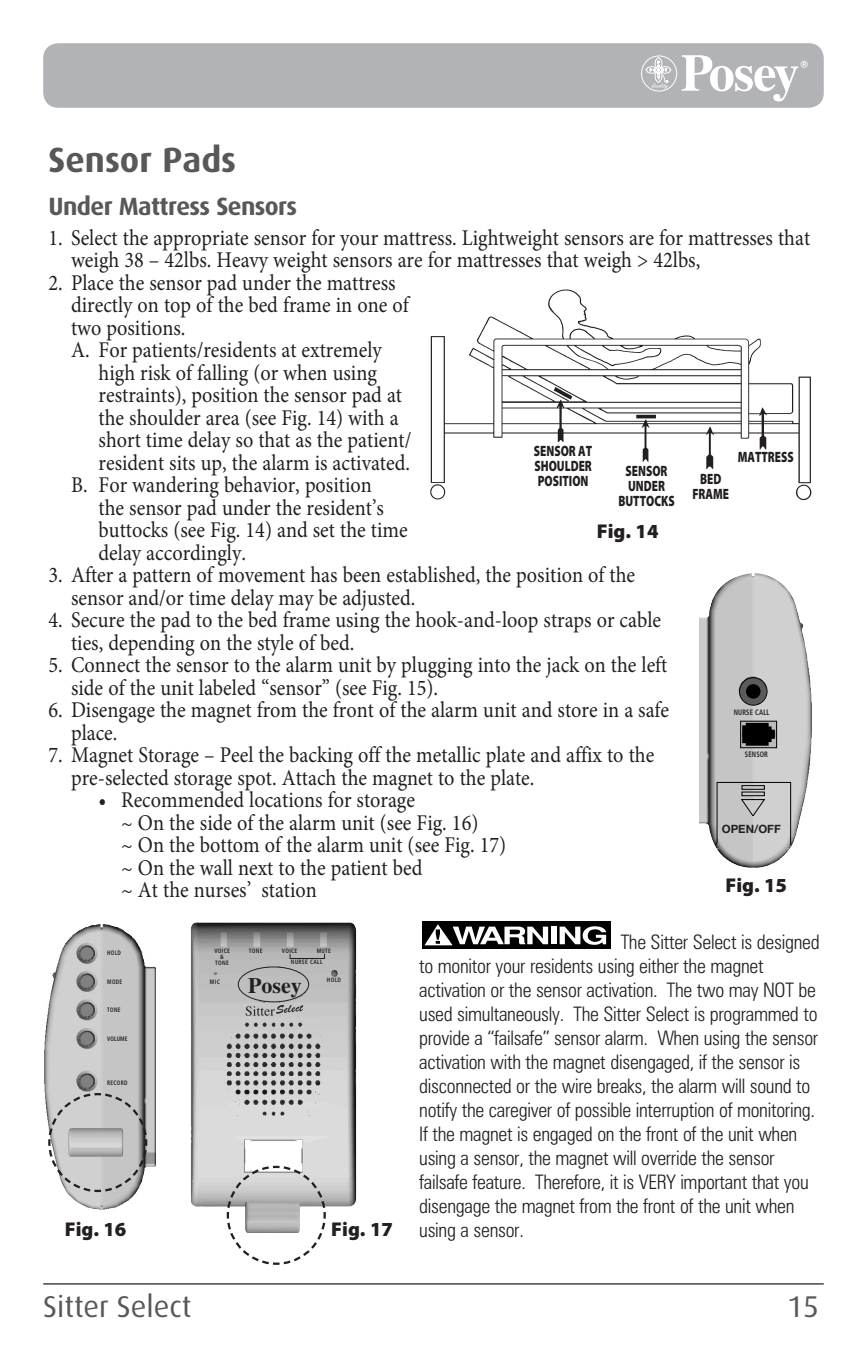
<style>
.page{position:relative;width:867px;height:1362px;background:#fff}
.page>*{position:absolute;margin:0;border:0;box-sizing:border-box;transform-origin:0 0}
.t1{font:700 35px "Dax";color:#57585a}
.t2{font:30px "Dax";color:#57585a}
.t3{font:700 25px "Dax";letter-spacing:-.025em;color:#57585a}
.t4{font:22.5px/22.5px "Minion Pro";color:#231f20;scale:.9 1}
.t5{font:700 22px "Times";color:#231f20}
.t6{font:300 condensed 20px/24px "Zurich BT";letter-spacing:-.015em;color:#231f20}
.t7{font:900 20px "Myriad Pro";color:#231f20}
.t8{font:900 15px/15px "Myriad Pro";color:#231f20;text-align:center;scale:.75 1}
.t9{font:700 11.5px "Helvetica Neue";color:#231f20}
.t10{font:700 condensed 7.75px "Frutiger";letter-spacing:.025em;color:#231f20;scale:.85 1}
.t11{font:700 condensed 6.5px "Frutiger";letter-spacing:.05em;color:#231f20;scale:.85 1}
.t12{font:700 condensed 6.25px/6.2px "Frutiger";letter-spacing:.05em;color:#231f20;scale:.9 1}
</style>
<div class="page">
<div style="left:43px;top:43px;width:780px;height:65px;background:#b2b3b7;border-radius:15px"></div>
<svg style="left:681px;top:55px;width:126px;height:46px"></svg>
<div style="left:641px;top:55px;width:36px;height:36px;border:1px solid #fff;border-radius:50%"></div>
<svg style="left:645px;top:57px;width:26px;height:32px"></svg>
<hr style="left:43px;top:1282px;width:780px;height:2px;background:#231f20">
<img style="left:430px;top:289px;width:382px;height:212px">
<img style="left:44px;top:924px;width:112px;height:286px">
<svg style="left:47px;top:1091px;width:101px;height:101px;background:#bcbcbc"></svg>
<img style="left:191px;top:922px;width:165px;height:284px">
<svg style="left:245px;top:1004px;width:58px;height:11px"></svg>
<div style="left:238px;top:966px;width:71px;height:35px;border:1px solid #231f20;border-radius:50%"></div>
<hr style="left:290px;top:957px;width:35px;height:1px;background:#231f20">
<svg style="left:225px;top:1164px;width:102px;height:101px"></svg>
<img style="left:699px;top:573px;width:113px;height:294px">
<svg style="left:714px;top:781px;width:77px;height:65px;background:#bababa"></svg>
<div style="left:745px;top:684px;width:15px;height:14px;background:#000;border-radius:50%"></div>
<svg style="left:742px;top:745px;width:32px;height:1px"></svg>
<div style="left:740px;top:720px;width:36px;height:28px;border:1px solid #000"></div>
<svg style="left:742px;top:722px;width:32px;height:23px"></svg>
<div style="left:739px;top:677px;width:28px;height:28px;border:1px solid #000;border-radius:50%"></div>
<div style="left:422px;top:921px;width:188px;height:27px;background:#000"></div>
<div style="left:551px;top:926px;width:5px;height:18px;background:#fff"></div>
<svg style="left:559px;top:926px;width:47px;height:18px"></svg>
<svg style="left:424px;top:924px;width:124px;height:21px"></svg>
<h1 class="t1" style="left:49px;top:140px;width:189px">Sensor Pads</h1>
<p class="t3" style="left:49px;top:192px;width:250px">Under Mattress Sensors</p>
<p class="t4" style="left:71px;top:226px;width:822px;text-indent:-22px">1. Select the appropriate sensor for your mattress. Lightweight sensors are for mattresses that weigh 38 – 42lbs. Heavy weight sensors are for mattresses that weigh &gt; 42lbs,</p>
<p class="t4" style="left:71px;top:271px;width:376px;text-indent:-22px">2. Place the sensor pad under the mattress directly on top of the bed frame in one of two positions.<br>A. For patients/residents at extremely</p>
<p class="t4" style="left:99px;top:361px;width:311px">high risk of falling (or when using</p>
<p class="t4" style="left:99px;top:384px;width:338px">restraints), position the sensor pad at</p>
<p class="t4" style="left:99px;top:406px;width:335px">the shoulder area (see Fig. 14) with a</p>
<p class="t4" style="left:99px;top:429px;width:349px">short time delay so that as the patient/</p>
<p class="t4" style="left:99px;top:451px;width:345px">resident sits up, the alarm is activated.</p>
<p class="t4" style="left:71px;top:474px;width:335px">B. For wandering behavior, position</p>
<p class="t4" style="left:99px;top:496px;width:325px">the sensor pad under the resident’s -</p>
<p class="t4" style="left:99px;top:519px;width:345px">buttocks (see Fig. 14) and set the time</p>
<p class="t4" style="left:99px;top:541px;width:162px">delay accordingly.</p>
<p class="t4" style="left:71px;top:564px;width:628px;text-indent:-22px">3. After a pattern of movement has been established, the position of the sensor and/or time delay may be adjusted.</p>
<p class="t4" style="left:71px;top:609px;width:657px;text-indent:-22px">4. Secure the pad to the bed frame using the hook-and-loop straps or cable ties, depending on the style of bed.</p>
<p class="t4" style="left:71px;top:654px;width:664px;text-indent:-22px">5. Connect the sensor to the alarm unit by plugging into the jack on the left side of the unit labeled “sensor” (see Fig. 15).</p>
<p class="t4" style="left:71px;top:699px;width:666px;text-indent:-22px">6. Disengage the magnet from the front of the alarm unit and store in a safe place.</p>
<p class="t4" style="left:71px;top:744px;width:649px;text-indent:-22px">7. Magnet Storage – Peel the backing off the metallic plate and affix to the pre-selected storage spot. Attach the magnet to the plate.</p>
<p class="t4" style="left:121px;top:789px;width:429px;text-indent:-22px">• Recommended locations for storage<br>~ On the side of the alarm unit (see Fig. 16)<br>~ On the bottom of the alarm unit (see Fig. 17) ~ On the wall next to the patient bed<br>~ At the nurses’ station</p>
<p class="t8" style="left:533px;top:442px;width:79px;text-align:justify">SENSOR AT SHOULDER POSITION</p>
<p class="t8" style="left:737px;top:449px;width:76px">MATTRESS</p>
<p class="t8" style="left:618px;top:463px;width:77px">SENSOR<br>UNDER<br>BUTTOCKS</p>
<p class="t8" style="left:692px;top:471px;width:30px">BED<br>FRAME</p>
<p class="t7" style="left:596px;top:518px;width:63px">FIG. 14</p>
<p class="t10" style="left:733px;top:708px;width:44px">NURSE CALL</p>
<p class="t10" style="left:744px;top:749px;width:29px">SENSOR</p>
<p class="t9" style="left:721px;top:821px;width:61px">OPEN/OFF</p>
<p class="t7" style="left:725px;top:872px;width:63px">FIG. 15</p>
<p class="t11" style="left:107px;top:949px;width:17px">HOLD</p>
<p class="t11" style="left:107px;top:977px;width:18px">MODE</p>
<p class="t11" style="left:107px;top:1006px;width:9px">TONE</p>
<p class="t11" style="left:107px;top:1034px;width:9px">VOLUME</p>
<p class="t11" style="left:107px;top:1079px;width:9px">RECOR</p>
<p class="t11" style="left:124px;top:1079px;width:6px">D</p>
<p class="t7" style="left:65px;top:1215px;width:63px">FIG. 16</p>
<p class="t12" style="left:214px;top:947px;width:15px">VOICE</p>
<p class="t12" style="left:249px;top:947px;width:9px">TONE</p>
<p class="t12" style="left:215px;top:953px;width:11px;text-indent:5px">&amp;<br>TONE</p>
<p class="t12" style="left:291px;top:959px;width:9px">NURSE</p>
<p class="t12" style="left:310px;top:959px;width:9px">CALL</p>
<p class="t12" style="left:282px;top:947px;width:15px">VOICE</p>
<p class="t12" style="left:316px;top:947px;width:10px">MUTE</p>
<p class="t5" style="left:248px;top:972px;width:55px">Posey</p>
<p class="t12" style="left:210px;top:978px;width:12px">MIC</p>
<p class="t12" style="left:327px;top:977px;width:17px">HOLD</p>
<p class="t7" style="left:331px;top:1215px;width:63px">FIG. 17</p>
<p class="t6" style="left:419px;top:929px;width:402px;text-indent:201px">The Sitter Select is designed to monitor your residents using either the magnet activation or the sensor activation. The two may NOT be used simultaneously. The Sitter Select is programmed to provide a “failsafe” sensor alarm. When using the sensor activation with the magnet disengaged, if the sensor is disconnected or the wire breaks, the alarm will sound to notify the caregiver of possible interruption of monitoring.<br>If the magnet is engaged on the front of the unit when using a sensor, the magnet will override the sensor failsafe feature. Therefore, it is VERY important that you disengage the magnet from the front of the unit when using a sensor.</p>
<h2 class="t2" style="left:43px;top:1290px;width:150px">Sitter Select</h2>
<h2 class="t2" style="left:787px;top:1290px;width:33px">15</h2>
</div>
